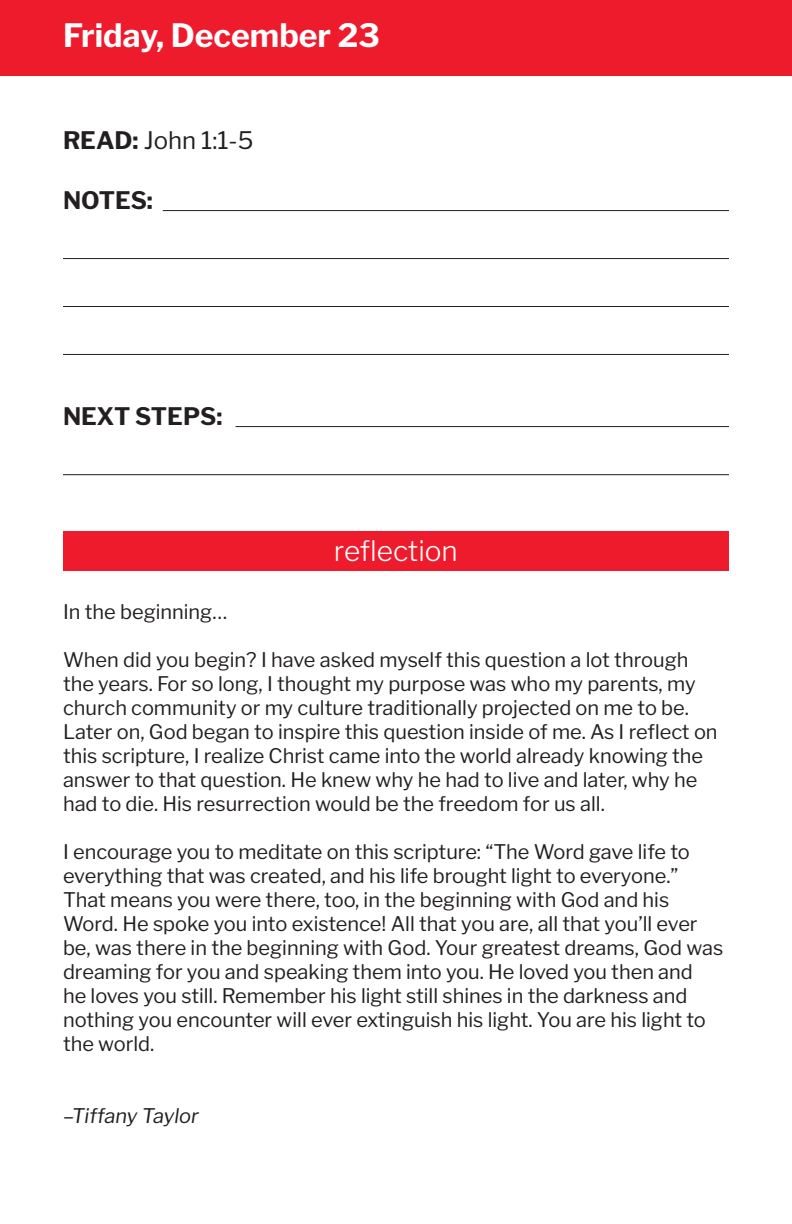
<style>
.page{position:relative;width:792px;height:1224px;background:#fff}
.page>*{position:absolute;margin:0;border:0;box-sizing:border-box;transform-origin:0 0}
.t1{font:700 32px "Libre Franklin";color:#fff}
.t2{font:300 28px "Libre Franklin";color:#fff}
.t3{font:700 24px "Libre Franklin";color:#231f20}
.t4{font:24px "Libre Franklin";color:#231f20}
.t5{font:20px/24px "Libre Franklin";color:#231f20}
.t6{font:italic 20px "Libre Franklin";color:#231f20}
.s1{font-weight:700}
</style>
<div class="page">
<div style="left:0;top:0;width:792px;height:76px;background:#ee1b2d"></div>
<div style="left:63px;top:531px;width:666px;height:40px;background:#ee1b2d"></div>
<hr style="left:163px;top:210px;width:566px;height:1px;background:#231f20">
<hr style="left:236px;top:426px;width:493px;height:1px;background:#231f20">
<hr style="left:63px;top:258px;width:666px;height:1px;background:#231f20">
<hr style="left:63px;top:306px;width:666px;height:1px;background:#231f20">
<hr style="left:63px;top:354px;width:666px;height:1px;background:#231f20">
<hr style="left:63px;top:474px;width:666px;height:1px;background:#231f20">
<p class="t1" style="left:63px;top:11px;width:318px">Friday, December 23</p>
<p class="t4" style="left:63px;top:122px;width:192px"><span class="s1">READ:</span> John 1:1-5</p>
<p class="t3" style="left:63px;top:182px;width:91px">NOTES:</p>
<p class="t3" style="left:63px;top:398px;width:161px">NEXT STEPS:</p>
<p class="t2" style="left:334px;top:529px;width:125px">reflection</p>
<p class="t5" style="left:63px;top:597px;width:166px">In the beginning…</p>
<p class="t5" style="left:63px;top:645px;width:656px">When did you begin? I have asked myself this question a lot through the years. For so long, I thought my purpose was who my parents, my church community or my culture traditionally projected on me to be.<br>Later on, God began to inspire this question inside of me. As I reflect on this scripture, I realize Christ came into the world already knowing the answer to that question. He knew why he had to live and later, why he had to die. His resurrection would be the freedom for us all.</p>
<p class="t5" style="left:63px;top:837px;width:662px">I encourage you to meditate on this scripture: “The Word gave life to everything that was created, and his life brought light to everyone.” That means you were there, too, in the beginning with God and his Word. He spoke you into existence! All that you are, all that you’ll ever be, was there in the beginning with God. Your greatest dreams, God was dreaming for you and speaking them into you. He loved you then and<br>he loves you still. Remember his light still shines in the darkness and nothing you encounter will ever extinguish his light. You are his light to the world.</p>
<p class="t6" style="left:63px;top:1100px;width:137px">–Tiffany Taylor</p>
</div>
